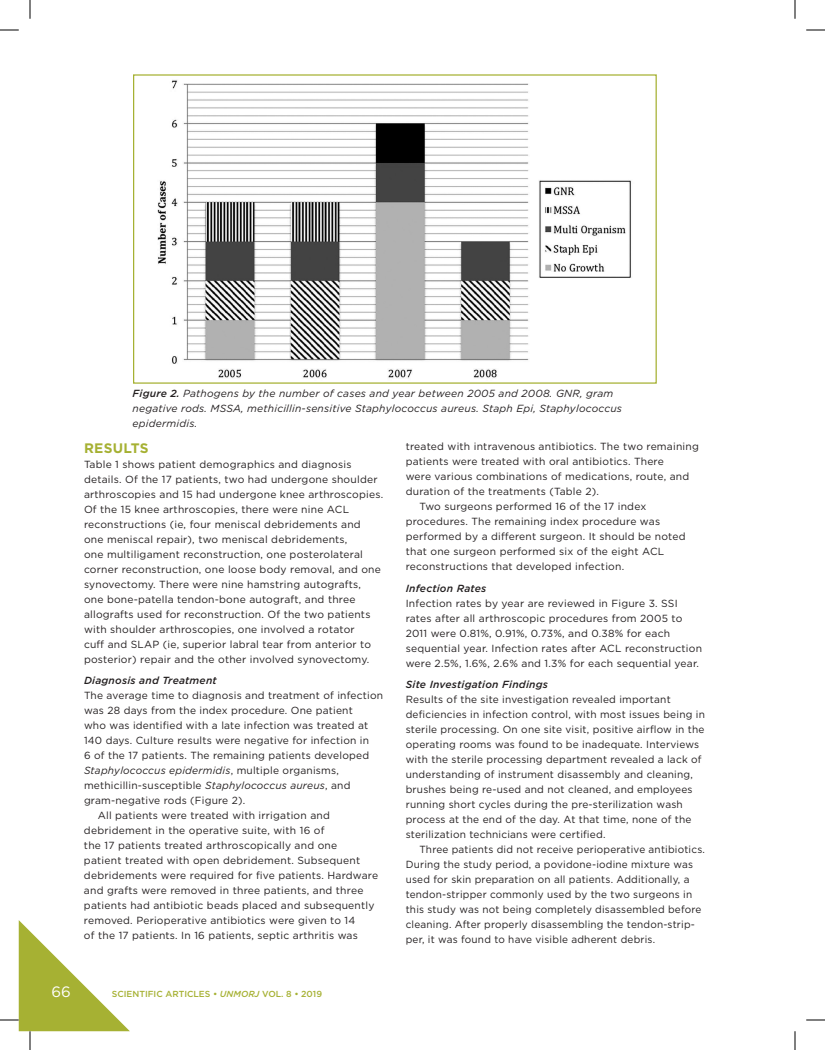
<style>
.page{position:relative;width:825px;height:1050px;background:#fff}
.page>*{position:absolute;margin:0;border:0;box-sizing:border-box;transform-origin:0 0}
.t1{font:15px "Gotham";color:#fff}
.t2{font:700 13.75px "Gotham";letter-spacing:.02em;color:#a6b133}
.t3{font:10.25px/15px "Gotham";letter-spacing:.02em;color:#231f20}
.t4{font:italic 10.25px/15px "Gotham";letter-spacing:.02em;color:#231f20}
.t5{font:italic 500 10.25px "Gotham";letter-spacing:.02em;color:#231f20}
.t6{font:500 8.75px "Gotham";color:#a6b133}
.s1{font-weight:500}
.s2{font-style:normal}
.s3{font-style:italic}
</style>
<div class="page">
<img style="left:157px;top:80px;width:474px;height:298px">
<div style="left:133px;top:74px;width:524px;height:310px;border:1px solid #a6b133"></div>
<svg style="left:0;top:29px;width:19px;height:2px"></svg>
<svg style="left:806px;top:29px;width:19px;height:2px"></svg>
<svg style="left:806px;top:1019px;width:19px;height:2px"></svg>
<svg style="left:29px;top:0;width:2px;height:19px"></svg>
<svg style="left:0;top:920px;width:130px;height:130px"></svg>
<svg style="left:794px;top:0;width:2px;height:19px"></svg>
<svg style="left:794px;top:1031px;width:2px;height:19px"></svg>
<p class="t4" style="left:133px;top:386px;width:491px"><span class="s1">Figure 2.</span> Pathogens by the number of cases and year between 2005 and 2008. GNR, gram negative rods. MSSA, methicillin-sensitive Staphylococcus aureus. Staph Epi, Staphylococcus epidermidis.</p>
<h2 class="t2" style="left:84px;top:439px;width:66px">RESULTS</h2>
<p class="t3" style="left:84px;top:457px;width:301px">Table 1 shows patient demographics and diagnosis details. Of the 17 patients, two had undergone shoulder arthroscopies and 15 had undergone knee arthroscopies.<br>Of the 15 knee arthroscopies, there were nine ACL reconstructions (ie, four meniscal debridements and<br>one meniscal repair), two meniscal debridements,<br>one multiligament reconstruction, one posterolateral corner reconstruction, one loose body removal, and one synovectomy. There were nine hamstring autografts,<br>one bone-patella tendon-bone autograft, and three allografts used for reconstruction. Of the two patients with shoulder arthroscopies, one involved a rotator<br>cuff and SLAP (ie, superior labral tear from anterior to posterior) repair and the other involved synovectomy.</p>
<p class="t5" style="left:84px;top:674px;width:134px">Diagnosis and Treatment</p>
<p class="t3" style="left:84px;top:688px;width:301px">The average time to diagnosis and treatment of infection</p>
<p class="t3" style="left:84px;top:703px;width:270px">was 28 days from the index procedure. One patient</p>
<p class="t3" style="left:84px;top:718px;width:286px">who was identified with a late infection was treated at</p>
<p class="t3" style="left:84px;top:733px;width:287px">140 days. Culture results were negative for infection in</p>
<p class="t3" style="left:84px;top:748px;width:287px">6 of the 17 patients. The remaining patients developed</p>
<p class="t4" style="left:84px;top:763px;width:256px">Staphylococcus epidermidis<span class="s2">, multiple organisms,</span></p>
<p class="t3" style="left:84px;top:778px;width:268px">methicillin-susceptible <span class="s3">Staphylococcus aureus</span>, and</p>
<p class="t3" style="left:84px;top:793px;width:163px">gram-negative rods (Figure 2).</p>
<p class="t3" style="left:98px;top:808px;width:234px">All patients were treated with irrigation and</p>
<p class="t3" style="left:84px;top:823px;width:242px">debridement in the operative suite, with 16 of</p>
<p class="t3" style="left:84px;top:838px;width:255px">the 17 patients treated arthroscopically and one</p>
<p class="t3" style="left:84px;top:853px;width:278px">patient treated with open debridement. Subsequent</p>
<p class="t3" style="left:84px;top:868px;width:296px">debridements were required for five patients. Hardware</p>
<p class="t3" style="left:84px;top:883px;width:281px">and grafts were removed in three patients, and three</p>
<p class="t3" style="left:84px;top:898px;width:292px">patients had antibiotic beads placed and subsequently</p>
<p class="t3" style="left:84px;top:913px;width:273px">removed. Perioperative antibiotics were given to 14</p>
<p class="t3" style="left:84px;top:928px;width:275px">of the 17 patients. In 16 patients, septic arthritis was</p>
<h1 class="t1" style="left:52px;top:982px;width:21px">66</h1>
<p class="t6" style="left:112px;top:989px;width:212px">SCIENTIFIC ARTICLES • <span class="s3">UNMORJ</span> VOL. 8 • 2019</p>
<p class="t3" style="left:406px;top:439px;width:295px">treated with intravenous antibiotics. The two remaining</p>
<p class="t3" style="left:406px;top:454px;width:260px">patients were treated with oral antibiotics. There</p>
<p class="t3" style="left:406px;top:469px;width:285px">were various combinations of medications, route, and</p>
<p class="t3" style="left:406px;top:484px;width:195px">duration of the treatments (Table 2).</p>
<p class="t3" style="left:420px;top:499px;width:228px">Two surgeons performed 16 of the 17 index</p>
<p class="t3" style="left:406px;top:514px;width:256px">procedures. The remaining index procedure was</p>
<p class="t3" style="left:406px;top:529px;width:281px">performed by a different surgeon. It should be noted</p>
<p class="t3" style="left:406px;top:544px;width:260px">that one surgeon performed six of the eight ACL</p>
<p class="t3" style="left:406px;top:559px;width:220px">reconstructions that developed infection.</p>
<p class="t5" style="left:406px;top:581px;width:82px">Infection Rates</p>
<p class="t3" style="left:406px;top:595px;width:298px">Infection rates by year are reviewed in Figure 3. SSI rates after all arthroscopic procedures from 2005 to 2011 were 0.81%, 0.91%, 0.73%, and 0.38% for each sequential year. Infection rates after ACL reconstruction were 2.5%, 1.6%, 2.6% and 1.3% for each sequential year.</p>
<p class="t5" style="left:406px;top:677px;width:144px">Site Investigation Findings</p>
<p class="t3" style="left:406px;top:691px;width:301px">Results of the site investigation revealed important deficiencies in infection control, with most issues being in sterile processing. On one site visit, positive airflow in the operating rooms was found to be inadequate. Interviews with the sterile processing department revealed a lack of understanding of instrument disassembly and cleaning, brushes being re-used and not cleaned, and employees running short cycles during the pre-sterilization wash process at the end of the day. At that time, none of the sterilization technicians were certified.</p>
<p class="t3" style="left:406px;top:841px;width:301px;text-indent:14px">Three patients did not receive perioperative antibiotics.<br>During the study period, a povidone-iodine mixture was used for skin preparation on all patients. Additionally, a tendon-stripper commonly used by the two surgeons in this study was not being completely disassembled before cleaning. After properly disassembling the tendon-strip&shy;per, it was found to have visible adherent debris.</p>
</div>
